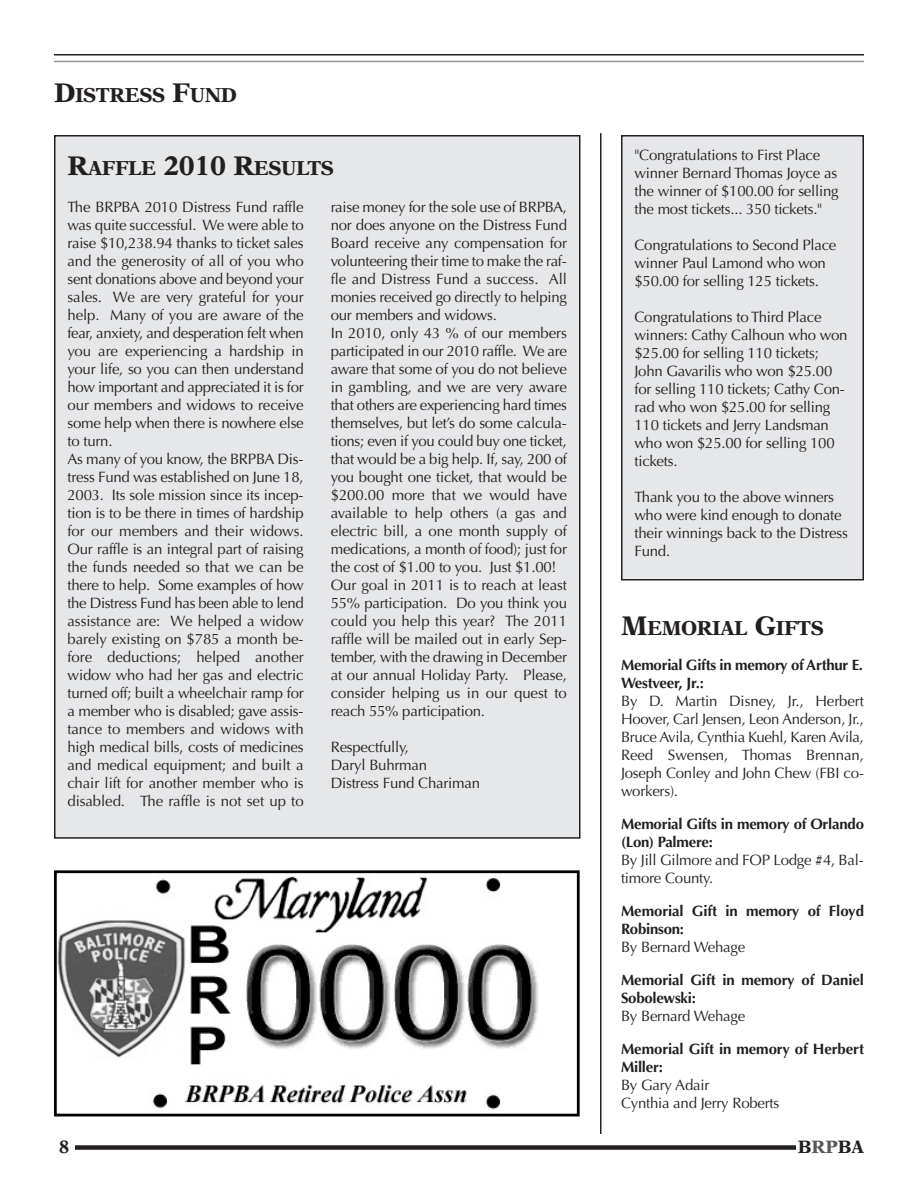
<style>
.page{position:relative;width:918px;height:1188px;background:#fff}
.page>*{position:absolute;margin:0;border:0;box-sizing:border-box;transform-origin:0 0}
.t1{font:700 20.25px "New Aster";letter-spacing:-.02em;color:#231f20}
.t2{font:700 18px "New Aster";color:#231f20}
.t3{font:15px/18px "Optima";letter-spacing:-.015em;color:#231f20}
.t4{font:700 15px/18px "Optima";letter-spacing:-.015em;color:#231f20}
.s1{font-size:27px}
.s2{color:#57585a}
</style>
<div class="page">
<div style="left:622px;top:136px;width:241px;height:444px;background:#e6e7e9"></div>
<div style="left:621px;top:135px;width:243px;height:445px;border:2px solid #231f20"></div>
<div style="left:55px;top:136px;width:525px;height:702px;background:#e6e7e9"></div>
<div style="left:54px;top:1145px;width:810px;height:5px;background:#231f20"></div>
<div style="left:54px;top:1139px;width:20px;height:20px;background:#fff"></div>
<div style="left:796px;top:1139px;width:68px;height:20px;background:#fff"></div>
<hr style="left:54px;top:54px;width:810px;height:2px;background:#231f20">
<hr style="left:54px;top:61px;width:810px;height:1px;background:#939598">
<hr style="left:600px;top:133px;width:2px;height:1001px;background:#231f20">
<img style="left:58px;top:876px;width:480px;height:234px">
<div style="left:54px;top:870px;width:526px;height:246px;border:3px solid #000"></div>
<h1 class="t1" style="left:54px;top:86px;width:185px"><span class="s1">D</span>ISTRESS <span class="s1">F</span>UND</h1>
<h1 class="t1" style="left:68px;top:159px;width:268px"><span class="s1">R</span>AFFLE <span class="s1">2010 R</span>ESULTS</h1>
<p class="t3" style="left:68px;top:200px;width:238px">The BRPBA 2010 Distress Fund raffle was quite successful. We were able to raise $10,238.94 thanks to ticket sales and the generosity of all of you who sent donations above and beyond your sales. We are very grateful for your help. Many of you are aware of the fear, anxiety, and desperation felt when you are experiencing a hardship in your life, so you can then understand how important and appreciated it is for our members and widows to receive some help when there is nowhere else to turn.<br>As many of you know, the BRPBA Dis&shy;tress Fund was established on June 18, 2003. Its sole mission since its incep&shy;tion is to be there in times of hardship for our members and their widows.<br>Our raffle is an integral part of raising the funds needed so that we can be there to help. Some examples of how the Distress Fund has been able to lend assistance are: We helped a widow barely existing on $785 a month be&shy;fore deductions; helped another widow who had her gas and electric turned off; built a wheelchair ramp for a member who is disabled; gave assis&shy;tance to members and widows with high medical bills, costs of medicines and medical equipment; and built a chair lift for another member who is disabled. The raffle is not set up to</p>
<p class="t3" style="left:331px;top:200px;width:238px">raise money for the sole use of BRPBA, nor does anyone on the Distress Fund Board receive any compensation for volunteering their time to make the raf&shy;fle and Distress Fund a success. All monies received go directly to helping our members and widows.<br>In 2010, only 43 % of our members participated in our 2010 raffle. We are aware that some of you do not believe in gambling, and we are very aware that others are experiencing hard times themselves, but let’s do some calcula&shy;tions; even if you could buy one ticket, that would be a big help. If, say, 200 of you bought one ticket, that would be $200.00 more that we would have available to help others (a gas and electric bill, a one month supply of medications, a month of food); just for the cost of $1.00 to you. Just $1.00!<br>Our goal in 2011 is to reach at least 55% participation. Do you think you could you help this year? The 2011 raffle will be mailed out in early Sep&shy;tember, with the drawing in December at our annual Holiday Party. Please, consider helping us in our quest to reach 55% participation.</p>
<p class="t3" style="left:331px;top:740px;width:151px">Respectfully,<br>Daryl Buhrman<br>Distress Fund Chariman</p>
<p class="t3" style="left:634px;top:147px;width:206px">"Congratulations to First Place winner Bernard Thomas Joyce as the winner of $100.00 for selling the most tickets... 350 tickets."</p>
<p class="t3" style="left:634px;top:237px;width:203px">Congratulations to Second Place winner Paul Lamond who won $50.00 for selling 125 tickets.</p>
<p class="t3" style="left:634px;top:309px;width:215px">Congratulations to Third Place winners: Cathy Calhoun who won $25.00 for selling 110 tickets;<br>John Gavarilis who won $25.00 for selling 110 tickets; Cathy Con&shy;rad who won $25.00 for selling<br>110 tickets and Jerry Landsman who won $25.00 for selling 100 tickets.</p>
<p class="t3" style="left:634px;top:489px;width:215px">Thank you to the above winners who were kind enough to donate their winnings back to the Distress<br>Fund.</p>
<h1 class="t1" style="left:621px;top:619px;width:204px"><span class="s1">M</span>EMORIAL <span class="s1">G</span>IFTS</h1>
<p class="t4" style="left:621px;top:658px;width:244px">Memorial Gifts in memory of Arthur E.<br>Westveer, Jr.:</p>
<p class="t3" style="left:621px;top:694px;width:245px;text-align:justify">By D. Martin Disney, Jr., Herbert Hoover, Carl Jensen, Leon Anderson, Jr., Bruce Avila, Cynthia Kuehl, Karen Avila, Reed Swensen, Thomas Brennan, Joseph Conley and John Chew (FBI co&shy;workers).</p>
<p class="t4" style="left:621px;top:817px;width:245px">Memorial Gifts in memory of Orlando (Lon) Palmere:</p>
<p class="t3" style="left:621px;top:853px;width:244px">By Jill Gilmore and FOP Lodge #4, Bal&shy;timore County.</p>
<p class="t4" style="left:621px;top:904px;width:245px">Memorial Gift in memory of Floyd<br>Robinson:</p>
<p class="t3" style="left:621px;top:940px;width:126px">By Bernard Wehage</p>
<p class="t4" style="left:621px;top:973px;width:245px">Memorial Gift in memory of Daniel<br>Sobolewski:</p>
<p class="t3" style="left:621px;top:1009px;width:126px">By Bernard Wehage</p>
<p class="t4" style="left:621px;top:1042px;width:244px">Memorial Gift in memory of Herbert<br>Miller:</p>
<p class="t3" style="left:621px;top:1078px;width:160px">By Gary Adair<br>Cynthia and Jerry Roberts</p>
<p class="t2" style="left:59px;top:1139px;width:12px">8</p>
<p class="t2" style="left:798px;top:1139px;width:68px">B<span class="s2">RP</span>BA</p>
</div>
